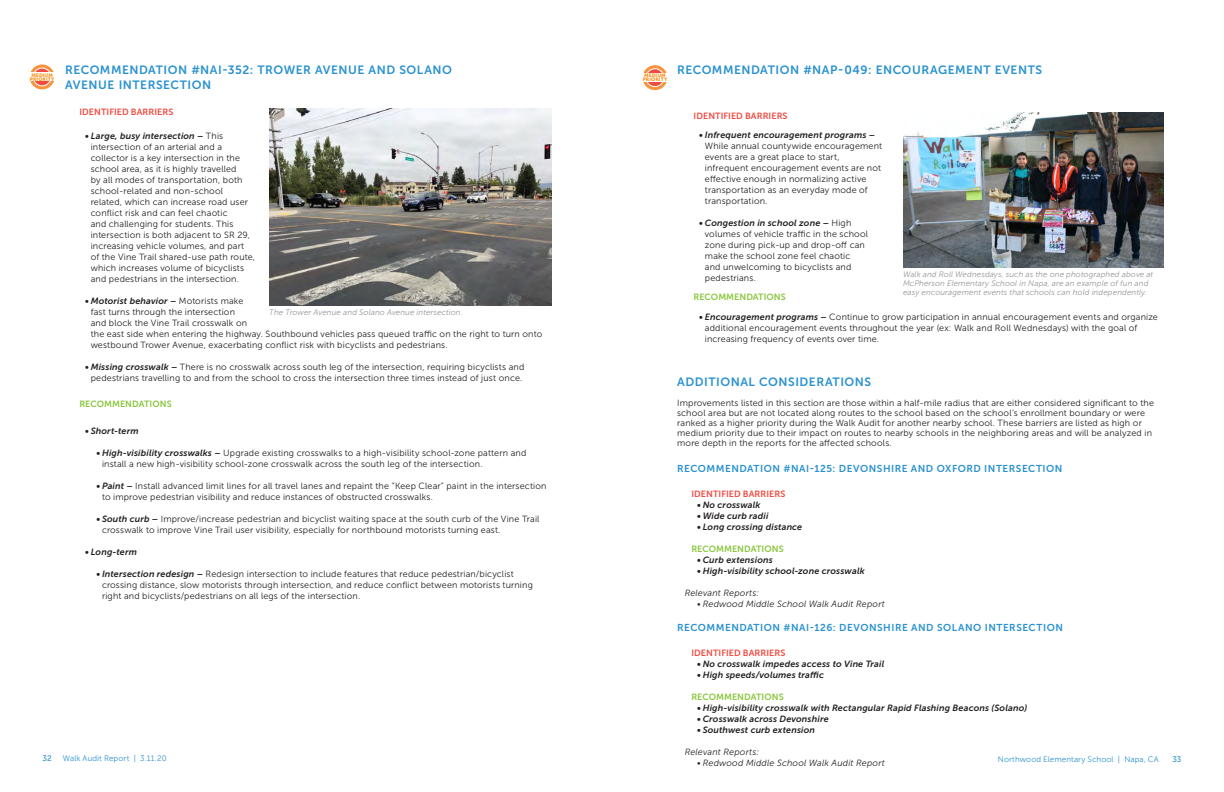
<style>
.page{position:relative;width:1224px;height:792px;background:#fff}
.page>*{position:absolute;margin:0;border:0;box-sizing:border-box;transform-origin:0 0}
.Body_Headlines{font:12px/14.4px "Museo Sans 700";letter-spacing:.045em;color:#2a92d0}
.Body_Text{font:12px "Museo Sans 700";letter-spacing:.045em;color:#2a92d0}
.Body_Headlines-2{font:10px "Museo Sans 700";letter-spacing:.05em;color:#2a92d0}
.Body_Text-2{font:9px/11px "Museo Sans 300";letter-spacing:.015em;color:#231f20}
.t1{font:italic 9px "Museo Sans 700";letter-spacing:.015em;color:#231f20}
.Body_Text-3{font:italic 9px "Museo Sans 300";letter-spacing:.02em;color:#231f20}
.Body{font:9px "Museo Sans 700";letter-spacing:.005em;color:#ef4d44}
.Body-2{font:9px "Museo Sans 700";letter-spacing:.005em;color:#8bc63e}
.Body_Text-4{font:italic 8px/9px "Museo Sans 300";letter-spacing:.01em;color:#939598}
.t2{font:8px "Museo Sans 300";letter-spacing:.015em;color:#2a92d0}
.t3{font:8px "Museo Sans 500";color:#2a92d0}
.Body-3{font:5px "Museo Sans 900";letter-spacing:.02em;color:#f79320}
.s1{font-family:"Museo Sans 700";font-style:italic}
</style>
<div class="page">
<svg style="left:30px;top:64px;width:25px;height:25px"></svg>
<svg style="left:33px;top:68px;width:18px;height:18px"></svg>
<div style="left:33px;top:68px;width:19px;height:18px;border:1px solid #fff;border-radius:50%"></div>
<div style="left:27px;top:72px;width:31px;height:9px;background:#fff"></div>
<img style="left:269px;top:108px;width:282px;height:197px">
<svg style="left:642px;top:65px;width:25px;height:25px"></svg>
<svg style="left:646px;top:69px;width:18px;height:18px"></svg>
<div style="left:646px;top:68px;width:18px;height:19px;border:1px solid #fff;border-radius:50%"></div>
<div style="left:639px;top:73px;width:32px;height:9px;background:#fff"></div>
<img style="left:903px;top:112px;width:260px;height:155px">
<p class="Body_Headlines" style="left:65px;top:63px;width:388px">RECOMMENDATION #NAI-352: TROWER AVENUE AND SOLANO<br>AVENUE INTERSECTION</p>
<p class="Body_Headlines" style="left:677px;top:63px;width:367px">RECOMMENDATION #NAP-049: ENCOURAGEMENT EVENTS</p>
<p class="Body" style="left:694px;top:111px;width:96px">IDENTIFIED BARRIERS</p>
<p class="Body_Text-2" style="left:705px;top:130px;width:179px;text-indent:-6px"><span class="s1">• Infrequent encouragement programs – </span>While annual countywide encouragement events are a great place to start, infrequent encouragement events are not effective enough in normalizing active transportation as an everyday mode of transportation.</p>
<p class="Body_Text-2" style="left:705px;top:218px;width:165px;text-indent:-6px"><span class="s1">• Congestion in school zone –</span> High volumes of vehicle traffic in the school zone during pick-up and drop-off can make the school zone feel chaotic and unwelcoming to bicyclists and pedestrians.</p>
<p class="Body-3" style="left:31px;top:72px;width:23px">MEDIUM</p>
<p class="Body-3" style="left:30px;top:76px;width:26px">PRIORITY</p>
<p class="Body-3" style="left:644px;top:73px;width:23px">MEDIUM</p>
<p class="Body-3" style="left:643px;top:77px;width:26px">PRIORITY</p>
<p class="Body" style="left:79px;top:107px;width:96px">IDENTIFIED BARRIERS</p>
<p class="Body_Text-2" style="left:91px;top:130px;width:166px;text-indent:-6px"><span class="s1">• Large, busy intersection –</span> This intersection of an arterial and a collector is a key intersection in the school area, as it is highly travelled<br>by all modes of transportation, both school-related and non-school related, which can increase road user conflict risk and can feel chaotic<br>and challenging for students. This intersection is both adjacent to SR 29, increasing vehicle volumes, and part<br>of the Vine Trail shared-use path route, which increases volume of bicyclists and pedestrians in the intersection.</p>
<p class="Body_Text-2" style="left:91px;top:295px;width:158px;text-indent:-6px"><span class="s1">• Motorist behavior –</span> Motorists make fast turns through the intersection and block the Vine Trail crosswalk on</p>
<p class="Body_Text-4" style="left:903px;top:270px;width:252px">Walk and Roll Wednesdays, such as the one photographed above at<br>McPherson Elementary School in Napa, are an example of fun and easy encouragement events that schools can hold independently.</p>
<p class="Body-2" style="left:694px;top:292px;width:94px">RECOMMENDATIONS</p>
<p class="Body_Text-2" style="left:705px;top:311px;width:455px;text-indent:-6px"><span class="s1">• Encouragement programs –</span> Continue to grow participation in annual encouragement events and organize additional encouragement events throughout the year (ex: Walk and Roll Wednesdays) with the goal of increasing frequency of events over time.</p>
<p class="Body_Text-4" style="left:269px;top:308px;width:195px">The Trower Avenue and Solano Avenue intersection.</p>
<p class="Body_Text-2" style="left:91px;top:328px;width:453px">the east side when entering the highway. Southbound vehicles pass queued traffic on the right to turn onto westbound Trower Avenue, exacerbating conflict risk with bicyclists and pedestrians.</p>
<p class="Body_Text-2" style="left:85px;top:361px;width:441px;text-align:center"><span class="s1">• Missing crosswalk –</span> There is no crosswalk across south leg of the intersection, requiring bicyclists and pedestrians travelling to and from the school to cross the intersection three times instead of just once.</p>
<p class="Body-2" style="left:79px;top:399px;width:94px">RECOMMENDATIONS</p>
<p class="t1" style="left:85px;top:426px;width:55px">• Short-term</p>
<p class="Body_Text-2" style="left:102px;top:448px;width:426px;text-indent:-6px"><span class="s1">• High-visibility crosswalks –</span> Upgrade existing crosswalks to a high-visibility school-zone pattern and install a new high-visibility school-zone crosswalk across the south leg of the intersection.</p>
<p class="Body_Text-2" style="left:102px;top:481px;width:446px;text-indent:-6px"><span class="s1">• Paint –</span> Install advanced limit lines for all travel lanes and repaint the “Keep Clear” paint in the intersection to improve pedestrian visibility and reduce instances of obstructed crosswalks.</p>
<p class="Body_Text-2" style="left:102px;top:514px;width:439px;text-indent:-6px"><span class="s1">• South curb –</span> Improve/increase pedestrian and bicyclist waiting space at the south curb of the Vine Trail crosswalk to improve Vine Trail user visibility, especially for northbound motorists turning east.</p>
<p class="t1" style="left:85px;top:547px;width:53px">• Long-term</p>
<p class="Body_Text-2" style="left:102px;top:569px;width:432px;text-indent:-6px"><span class="s1">• Intersection redesign –</span> Redesign intersection to include features that reduce pedestrian/bicyclist crossing distance, slow motorists through intersection, and reduce conflict between motorists turning right and bicyclists/pedestrians on all legs of the intersection.</p>
<p class="Body_Text" style="left:677px;top:375px;width:196px">ADDITIONAL CONSIDERATIONS</p>
<p class="Body_Text-2" style="left:677px;top:398px;width:478px;line-height:10px">Improvements listed in this section are those within a half-mile radius that are either considered significant to the school area but are not located along routes to the school based on the school’s enrollment boundary or were ranked as a higher priority during the Walk Audit for another nearby school. These barriers are listed as high or medium priority due to their impact on routes to nearby schools in the neighboring areas and will be analyzed in more depth in the reports for the affected schools.</p>
<p class="Body_Headlines-2" style="left:677px;top:463px;width:387px">RECOMMENDATION #NAI-125: DEVONSHIRE AND OXFORD INTERSECTION</p>
<p class="Body" style="left:691px;top:488px;width:96px">IDENTIFIED BARRIERS</p>
<p class="t1" style="left:697px;top:499px;width:65px">• No crosswalk</p>
<p class="t1" style="left:697px;top:510px;width:73px">• Wide curb radii</p>
<p class="t1" style="left:697px;top:521px;width:107px">• Long crossing distance</p>
<p class="Body-2" style="left:691px;top:543px;width:94px">RECOMMENDATIONS</p>
<p class="t1" style="left:697px;top:554px;width:77px">• Curb extensions</p>
<p class="t1" style="left:697px;top:565px;width:169px">• High-visibility school-zone crosswalk</p>
<p class="Body_Text-3" style="left:685px;top:588px;width:76px">Relevant Reports:</p>
<p class="Body_Text-3" style="left:697px;top:599px;width:189px">• Redwood Middle School Walk Audit Report</p>
<p class="Body_Headlines-2" style="left:677px;top:622px;width:387px">RECOMMENDATION #NAI-126: DEVONSHIRE AND SOLANO INTERSECTION</p>
<p class="Body" style="left:691px;top:648px;width:96px">IDENTIFIED BARRIERS</p>
<p class="t1" style="left:697px;top:659px;width:189px">• No crosswalk impedes access to Vine Trail</p>
<p class="t1" style="left:697px;top:670px;width:128px">• High speeds/volumes traffic</p>
<p class="Body-2" style="left:691px;top:692px;width:94px">RECOMMENDATIONS</p>
<p class="t1" style="left:697px;top:703px;width:332px">• High-visibility crosswalk with Rectangular Rapid Flashing Beacons (Solano)</p>
<p class="t1" style="left:697px;top:714px;width:133px">• Crosswalk across Devonshire</p>
<p class="t1" style="left:697px;top:725px;width:120px">• Southwest curb extension</p>
<p class="Body_Text-3" style="left:685px;top:747px;width:76px">Relevant Reports:</p>
<p class="Body_Text-3" style="left:697px;top:758px;width:189px">• Redwood Middle School Walk Audit Report</p>
<p class="t3" style="left:43px;top:754px;width:11px">32</p>
<p class="t2" style="left:63px;top:754px;width:105px">Walk Audit Report | 3.11.20</p>
<p class="t2" style="left:998px;top:755px;width:162px">Northwood Elementary School | Napa, CA</p>
<p class="t3" style="left:1172px;top:755px;width:11px">33</p>
</div>
